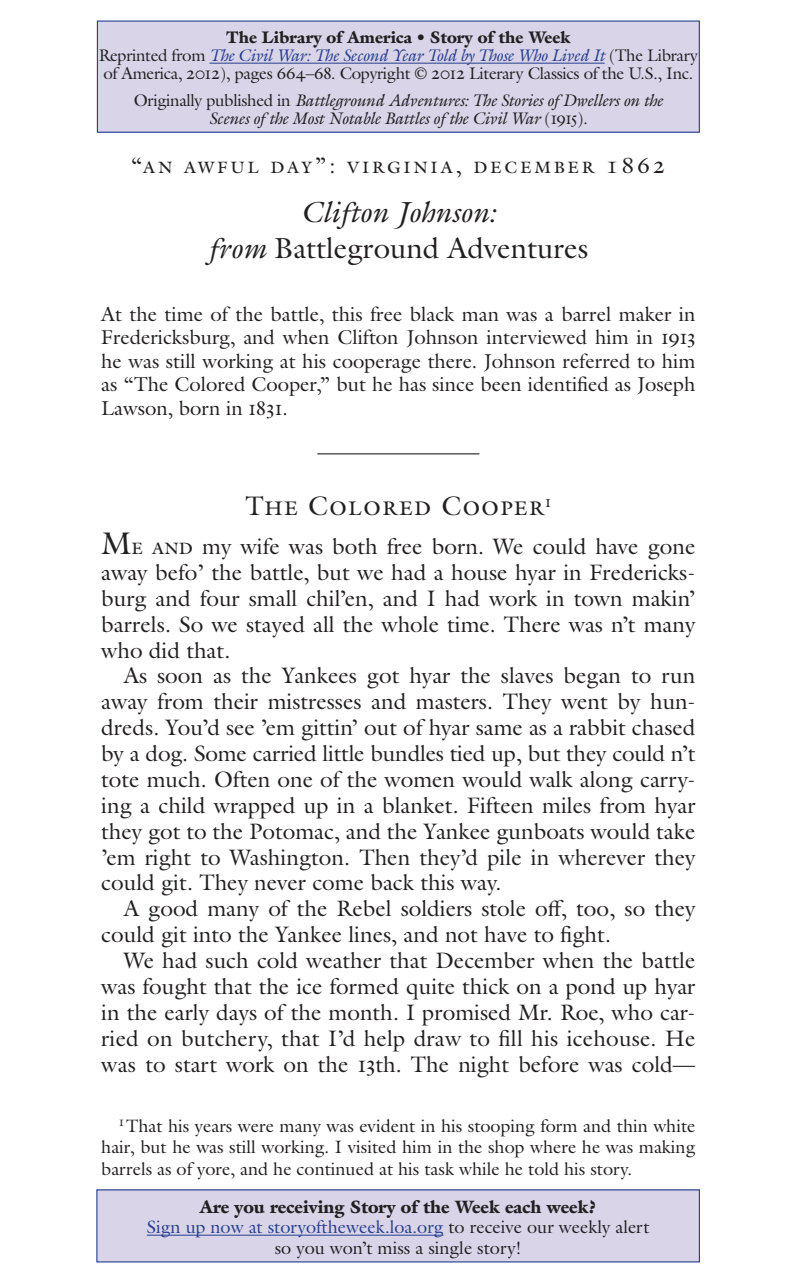
<style>
.page{position:relative;width:790px;height:1276px;background:#fff}
.page>*{position:absolute;margin:0;border:0;box-sizing:border-box;transform-origin:0 0}
.B{font:29.25px/36px "Galliard Pro";color:#231f20;text-align:center}
.T1{font:27px "Galliard Pro";letter-spacing:.05em;color:#231f20}
.T{font:22.5px/25.9px "Galliard Pro";color:#231f20;text-align:justify}
.T14{font:22.5px/25.9px "Galliard Pro";color:#231f20;text-align:justify}
.A{font:22.5px "Galliard Pro";letter-spacing:.12em;color:#231f20}
.HN1R{font:20.25px/23.6px "Galliard Pro";color:#231f20;text-align:justify}
.FN{font:18px/21.4px "Galliard Pro";color:#231f20;text-align:justify}
.t1{font:900 18px "Galliard Pro";color:#231f20}
.t2{font:16.88px/18px "Galliard Pro";letter-spacing:-.02em;color:#231f20}
.t3{font:italic 16.88px/18px "Galliard Pro";letter-spacing:-.02em;color:#231f20;text-align:center}
.t4{font:900 16.88px "Galliard Pro";color:#231f20}
.s1{font-style:italic;color:#253f8e}
.s2{font-style:normal}
.s3{font-style:italic}
.s4{font-size:31.5px}
.s5{color:#253f8e}
</style>
<div class="page">
<hr style="left:317px;top:453px;width:162px;height:1px;background:#231f20">
<div style="left:97px;top:21px;width:602px;height:111px;background:#dad4e9"></div>
<hr style="left:210px;top:63px;width:394px;height:1px;background:#253f8e">
<div style="left:97px;top:21px;width:603px;height:112px;border:1px solid #253f8e"></div>
<div style="left:97px;top:1190px;width:602px;height:72px;background:#dad4e9"></div>
<hr style="left:147px;top:1234px;width:296px;height:1px;background:#253f8e">
<p class="t4" style="left:226px;top:27px;width:346px">The Library of America • Story of the Week</p>
<p class="t2" style="left:99px;top:46px;width:601px">Reprinted from <span class="s1">The Civil War: The Second Year Told by Those Who Lived It</span> (The Library of America, 2012), pages 664–68. Copyright © 2012 Literary Classics of the U.S., Inc.</p>
<p class="t3" style="left:134px;top:92px;width:530px"><span class="s2">Originally published in</span> Battleground Adventures: The Stories of Dwellers on the<br>Scenes of the Most Notable Battles of the Civil War <span class="s2">(1915).</span></p>
<p class="A" style="left:131px;top:150px;width:536px">“an awful day”: virginia, december 1862</p>
<p class="B" style="left:208px;top:193px;width:381px"><span class="s3">Clifton Johnson:<br>from</span> Battleground Adventures</p>
<p class="HN1R" style="left:101px;top:301px;width:596px">At the time of the battle, this free black man was a barrel maker in Fredericksburg, and when Clifton Johnson interviewed him in 1913 he was still working at his cooperage there. Johnson referred to him as “The Colored Cooper,” but he has since been identified as Joseph Lawson, born in 1831.</p>
<p class="T1" style="left:245px;top:488px;width:307px">The Colored Cooper<sup>1</sup></p>
<p class="T14" style="left:101px;top:533px;width:596px"><span class="s4">M</span>e and my wife was both free born. We could have gone away befo’ the battle, but we had a house hyar in Fredericks&shy;burg and four small chil’en, and I had work in town makin’ barrels. So we stayed all the whole time. There was n’t many who did that.</p>
<p class="T" style="left:101px;top:662px;width:596px;text-indent:22px">As soon as the Yankees got hyar the slaves began to run away from their mistresses and masters. They went by hun&shy;dreds. You’d see ’em gittin’ out of hyar same as a rabbit chased by a dog. Some carried little bundles tied up, but they could n’t tote much. Often one of the women would walk along carry&shy;ing a child wrapped up in a blanket. Fifteen miles from hyar they got to the Potomac, and the Yankee gunboats would take ’em right to Washington. Then they’d pile in wherever they could git. They never come back this way.</p>
<p class="T" style="left:101px;top:895px;width:596px;text-indent:22px">A good many of the Rebel soldiers stole off, too, so they could git into the Yankee lines, and not have to fight.</p>
<p class="T" style="left:101px;top:947px;width:596px;text-indent:22px">We had such cold weather that December when the battle was fought that the ice formed quite thick on a pond up hyar in the early days of the month. I promised Mr. Roe, who car&shy;ried on butchery, that I’d help draw to fill his icehouse. He was to start work on the 13th. The night before was cold—</p>
<p class="FN" style="left:101px;top:1115px;width:596px;text-indent:18px"><sup>1</sup> That his years were many was evident in his stooping form and thin white hair, but he was still working. I visited him in the shop where he was making barrels as of yore, and he continued at his task while he told his story.</p>
<p class="t1" style="left:200px;top:1195px;width:398px">Are you receiving Story of the Week each week?</p>
<p class="FN" style="left:147px;top:1217px;width:504px;line-height:20.2px;text-align:center"><span class="s5">Sign up now at storyoftheweek.loa.org</span> to receive our weekly alert so you won’t miss a single story!</p>
</div>
